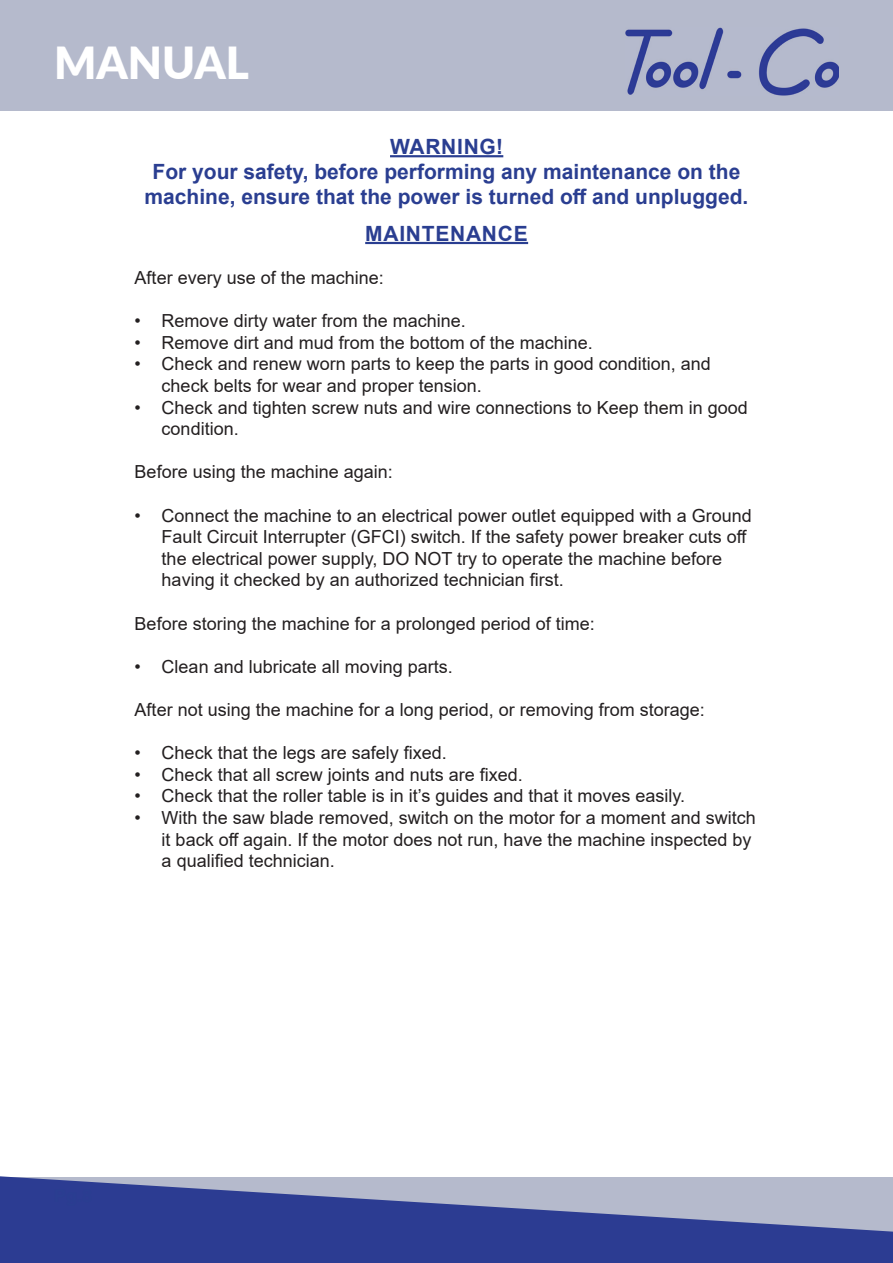
<style>
.page{position:relative;width:893px;height:1263px;background:#fff}
.page>*{position:absolute;margin:0;border:0;box-sizing:border-box;transform-origin:0 0}
.t1{font:900 44.25px "Lato";color:#fff}
.t2{font:700 21px/25.2px "Arial";color:#2a3e91;text-align:center}
.t3{font:700 21px "Arial";letter-spacing:.035em;color:#2a3e91}
.t4{font:18px/21.6px "Arial";color:#231f20}
</style>
<div class="page">
<div style="left:0;top:0;width:893px;height:110px;background:#b5bacc"></div>
<svg style="left:0;top:1176px;width:893px;height:87px;background:#5864a4"></svg>
<img style="left:625px;top:28px;width:214px;height:67px">
<hr style="left:365px;top:242px;width:163px;height:2px;background:#2a3e91">
<hr style="left:390px;top:155px;width:113px;height:2px;background:#2a3e91">
<h1 class="t1" style="left:54px;top:30px;width:197px">MANUAL</h1>
<p class="t2" style="left:145px;top:134px;width:605px">WARNING!<br>For your safety, before performing any maintenance on the machine, ensure that the power is turned off and unplugged.</p>
<p class="t3" style="left:365px;top:219px;width:164px">MAINTENANCE</p>
<p class="t4" style="left:135px;top:267px;width:251px">After every use of the machine:</p>
<p class="t4" style="left:135px;top:310px;width:333px">• Remove dirty water from the machine.</p>
<p class="t4" style="left:135px;top:331px;width:460px">• Remove dirt and mud from the bottom of the machine.</p>
<p class="t4" style="left:162px;top:353px;width:551px;text-indent:-27px">• Check and renew worn parts to keep the parts in good condition, and check belts for wear and proper tension.</p>
<p class="t4" style="left:162px;top:396px;width:588px;text-indent:-27px">• Check and tighten screw nuts and wire connections to Keep them in good condition.</p>
<p class="t4" style="left:135px;top:461px;width:260px">Before using the machine again:</p>
<p class="t4" style="left:162px;top:504px;width:592px;text-indent:-27px">• Connect the machine to an electrical power outlet equipped with a Ground Fault Circuit Interrupter (GFCI) switch. If the safety power breaker cuts off the electrical power supply, DO NOT try to operate the machine before having it checked by an authorized technician first.</p>
<p class="t4" style="left:135px;top:612px;width:462px">Before storing the machine for a prolonged period of time:</p>
<p class="t4" style="left:135px;top:655px;width:320px">• Clean and lubricate all moving parts.</p>
<p class="t4" style="left:135px;top:699px;width:572px">After not using the machine for a long period, or removing from storage:</p>
<p class="t4" style="left:135px;top:742px;width:314px">• Check that the legs are safely fixed.</p>
<p class="t4" style="left:135px;top:763px;width:390px">• Check that all screw joints and nuts are fixed.</p>
<p class="t4" style="left:135px;top:785px;width:552px">• Check that the roller table is in it’s guides and that it moves easily.</p>
<p class="t4" style="left:162px;top:807px;width:596px;text-indent:-27px">• With the saw blade removed, switch on the motor for a moment and switch it back off again. If the motor does not run, have the machine inspected by a qualified technician.</p>
</div>
